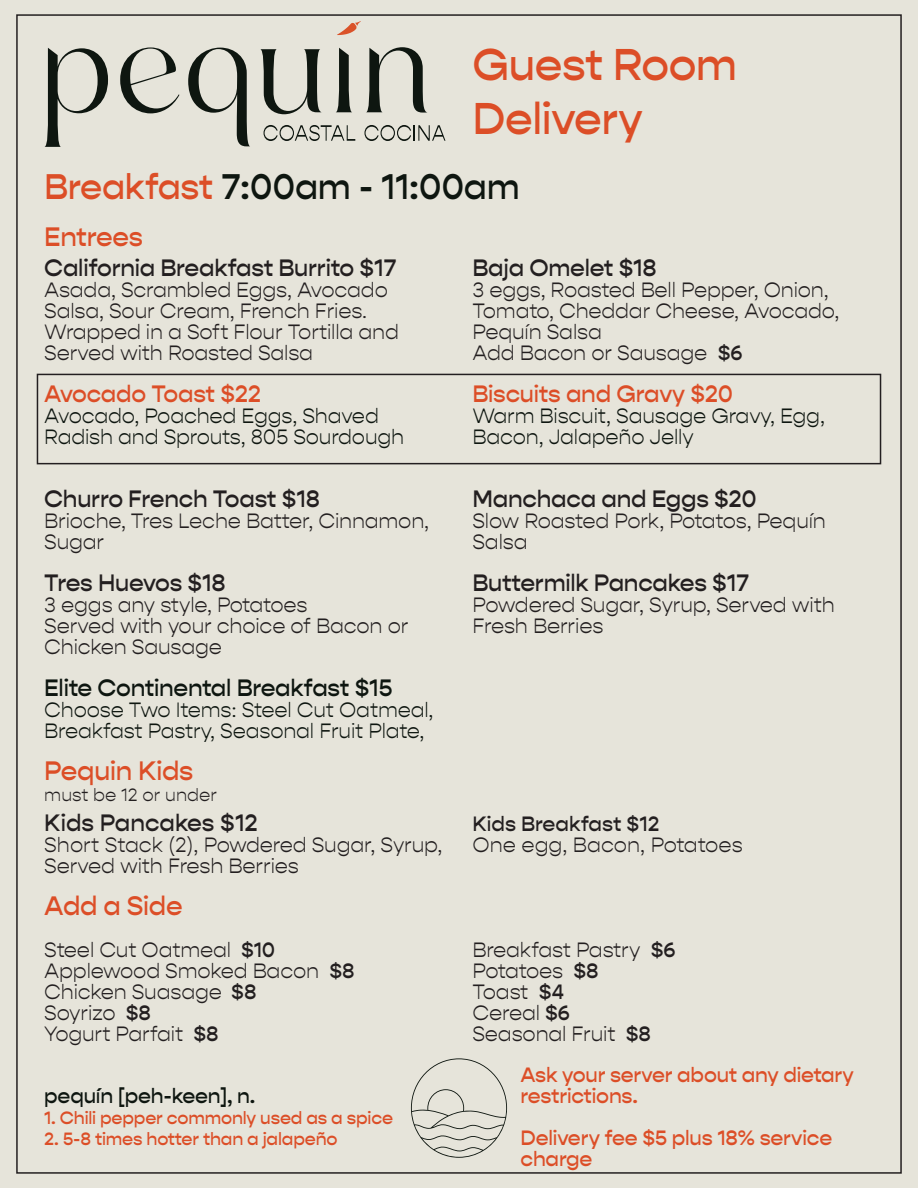
<style>
.page{position:relative;width:918px;height:1188px;background:#e6e4da}
.page>*{position:absolute;margin:0;border:0;box-sizing:border-box;transform-origin:0 0}
.t1{font:500 45px "Gopher";letter-spacing:-.01em;color:#dc4e27}
.t2{font:500 36px "Gopher";letter-spacing:-.01em;color:#0e1610}
.t3{font:500 27px "Gopher";letter-spacing:-.01em;color:#dc4e27}
.t4{font:500 24px "Gopher";letter-spacing:-.01em;color:#231f20}
.t5{font:500 24px "Gopher";letter-spacing:-.01em;color:#dc4e27}
.t6{font:500 24px "Gopher";letter-spacing:-.01em;color:#0e1610}
.t7{font:300 21px/21px "Gopher";letter-spacing:-.01em;color:#231f20}
.t8{font:300 21px/21px "Gopher";letter-spacing:-.01em;color:#0e1610}
.t9{font:500 21px/21px "Gopher";letter-spacing:-.01em;color:#dc4e27}
.t10{font:500 21px "Gopher";letter-spacing:-.01em;color:#0e1610}
.t11{font:500 21px "Gopher";color:#231f20}
.t12{font:300 21px "Gopher";letter-spacing:-.03em;color:#231f20}
.t13{font:500 18px "Gopher";letter-spacing:-.01em;color:#dc4e27}
.t14{font:300 18px "Gopher";color:#231f20}
.s1{color:#dc4e27}
.s2{font-weight:500}
</style>
<div class="page">
<svg style="left:264px;top:125px;width:91px;height:16px"></svg>
<svg style="left:364px;top:125px;width:82px;height:16px"></svg>
<svg style="left:44px;top:48px;width:64px;height:99px"></svg>
<svg style="left:120px;top:47px;width:59px;height:66px"></svg>
<svg style="left:188px;top:48px;width:62px;height:98px"></svg>
<svg style="left:260px;top:49px;width:62px;height:65px"></svg>
<svg style="left:336px;top:48px;width:16px;height:64px"></svg>
<svg style="left:366px;top:47px;width:61px;height:66px"></svg>
<svg style="left:337px;top:21px;width:24px;height:14px"></svg>
<svg style="left:411px;top:1058px;width:96px;height:100px"></svg>
<div style="left:37px;top:374px;width:844px;height:90px;border:2px solid #231f20"></div>
<p class="t1" style="left:472px;top:38px;width:266px">Guest Room</p>
<p class="t1" style="left:472px;top:92px;width:172px">Delivery</p>
<p class="t2" style="left:44px;top:165px;width:477px"><span class="s1">Breakfast</span> 7:00am - 11:00am</p>
<p class="t3" style="left:44px;top:221px;width:100px">Entrees</p>
<p class="t4" style="left:44px;top:254px;width:354px">California Breakfast Burrito $17</p>
<p class="t7" style="left:44px;top:280px;width:356px">Asada, Scrambled Eggs, Avocado<br>Salsa, Sour Cream, French Fries.<br>Wrapped in a Soft Flour Tortilla and<br>Served with Roasted Salsa</p>
<p class="t5" style="left:44px;top:380px;width:219px">Avocado Toast $22</p>
<p class="t8" style="left:44px;top:406px;width:361px">Avocado, Poached Eggs, Shaved<br>Radish and Sprouts, 805 Sourdough</p>
<p class="t4" style="left:44px;top:485px;width:277px">Churro French Toast $18</p>
<p class="t7" style="left:44px;top:511px;width:386px">Brioche, Tres Leche Batter, Cinnamon,<br>Sugar</p>
<p class="t4" style="left:44px;top:569px;width:183px">Tres Huevos $18</p>
<p class="t7" style="left:44px;top:595px;width:265px">3 eggs any style, Potatoes</p>
<p class="t7" style="left:44px;top:616px;width:366px">Served with your choice of Bacon or<br>Chicken Sausage</p>
<p class="t6" style="left:44px;top:674px;width:350px">Elite Continental Breakfast $15</p>
<p class="t8" style="left:44px;top:700px;width:391px">Choose Two Items: Steel Cut Oatmeal,<br>Breakfast Pastry, Seasonal Fruit Plate,</p>
<p class="t3" style="left:44px;top:755px;width:151px">Pequin Kids</p>
<p class="t14" style="left:44px;top:785px;width:174px">must be 12 or under</p>
<p class="t4" style="left:44px;top:809px;width:215px">Kids Pancakes $12</p>
<p class="t7" style="left:44px;top:835px;width:400px">Short Stack (2), Powdered Sugar, Syrup,<br>Served with Fresh Berries</p>
<p class="t3" style="left:44px;top:890px;width:140px">Add a Side</p>
<p class="t7" style="left:44px;top:940px;width:233px">Steel Cut Oatmeal <span class="s2">$10</span></p>
<p class="t7" style="left:44px;top:961px;width:312px">Applewood Smoked Bacon <span class="s2">$8</span></p>
<p class="t7" style="left:44px;top:982px;width:214px">Chicken Suasage <span class="s2">$8</span></p>
<p class="t7" style="left:44px;top:1003px;width:108px">Soyrizo <span class="s2">$8</span></p>
<p class="t7" style="left:44px;top:1024px;width:176px">Yogurt Parfait <span class="s2">$8</span></p>
<p class="t10" style="left:44px;top:1083px;width:213px">pequín [peh-keen], n.</p>
<p class="t13" style="left:44px;top:1107px;width:350px">1. Chili pepper commonly used as a spice</p>
<p class="t13" style="left:44px;top:1128px;width:295px">2. 5-8 times hotter than a jalapeño</p>
<p class="t4" style="left:472px;top:254px;width:186px">Baja Omelet $18</p>
<p class="t7" style="left:472px;top:280px;width:368px">3 eggs, Roasted Bell Pepper, Onion,<br>Tomato, Cheddar Cheese, Avocado,<br>Pequín Salsa</p>
<p class="t7" style="left:472px;top:343px;width:271px">Add Bacon or Sausage <span class="s2">$6</span></p>
<p class="t5" style="left:472px;top:380px;width:262px">Biscuits and Gravy $20</p>
<p class="t8" style="left:472px;top:406px;width:354px">Warm Biscuit, Sausage Gravy, Egg,<br>Bacon, Jalapeño Jelly</p>
<p class="t4" style="left:472px;top:485px;width:286px">Manchaca and Eggs $20</p>
<p class="t7" style="left:472px;top:511px;width:355px">Slow Roasted Pork, Potatos, Pequín<br>Salsa</p>
<p class="t4" style="left:472px;top:569px;width:278px">Buttermilk Pancakes $17</p>
<p class="t7" style="left:472px;top:595px;width:364px">Powdered Sugar, Syrup, Served with<br>Fresh Berries</p>
<p class="t11" style="left:472px;top:812px;width:188px">Kids Breakfast $12</p>
<p class="t7" style="left:472px;top:835px;width:272px">One egg, Bacon, Potatoes</p>
<p class="t7" style="left:472px;top:940px;width:204px">Breakfast Pastry <span class="s2">$6</span></p>
<p class="t12" style="left:472px;top:959px;width:128px">Potatoes <span class="s2">$8</span></p>
<p class="t7" style="left:472px;top:982px;width:93px">Toast <span class="s2">$4</span></p>
<p class="t7" style="left:472px;top:1003px;width:99px">Cereal <span class="s2">$6</span></p>
<p class="t7" style="left:472px;top:1024px;width:180px">Seasonal Fruit <span class="s2">$8</span></p>
<p class="t9" style="left:521px;top:1065px;width:335px">Ask your server about any dietary restrictions.</p>
<p class="t9" style="left:521px;top:1128px;width:313px">Delivery fee $5 plus 18% service charge</p>
</div>
